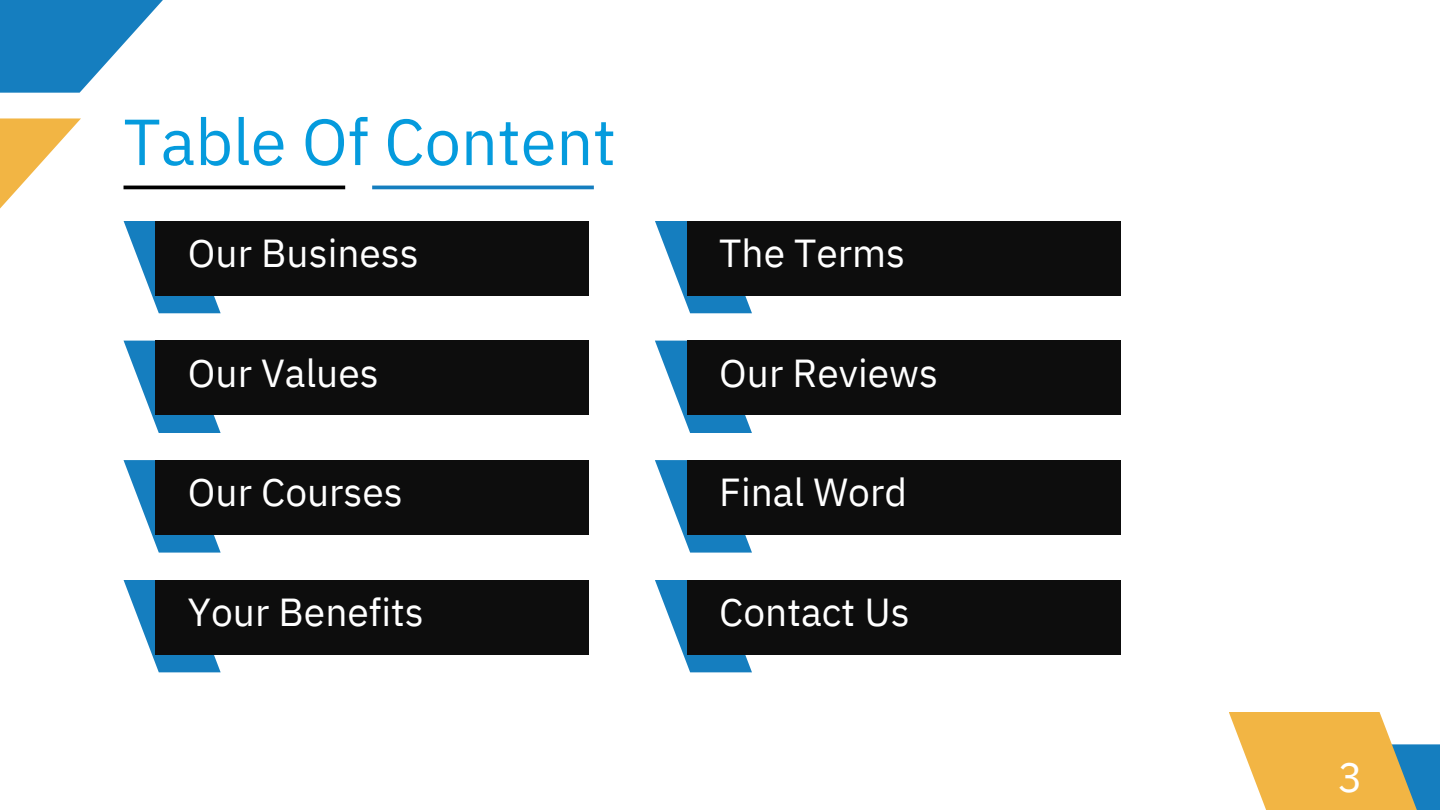
<style>
.page{position:relative;width:1440px;height:810px;background:#fff}
.page>*{position:absolute;margin:0;border:0;box-sizing:border-box;transform-origin:0 0}
.t1{font:65px "IBM Plex Sans";color:#059bdd}
.t2{font:41.7px "IBM Plex Sans";color:#fff}
.t3{font:39px "IBM Plex Sans";color:#fff}
</style>
<div class="page">
<svg style="left:0;top:0;width:163px;height:93px;fill:#157ebf"></svg>
<svg style="left:0;top:118px;width:81px;height:91px"></svg>
<svg style="left:124px;top:221px;width:97px;height:92px"></svg>
<div style="left:156px;top:221px;width:433px;height:75px;background:#0d0d0d"></div>
<svg style="left:124px;top:341px;width:97px;height:92px"></svg>
<div style="left:156px;top:341px;width:433px;height:74px;background:#0d0d0d"></div>
<svg style="left:124px;top:460px;width:97px;height:93px"></svg>
<div style="left:156px;top:460px;width:433px;height:75px;background:#0d0d0d"></div>
<svg style="left:124px;top:580px;width:97px;height:92px"></svg>
<div style="left:156px;top:580px;width:433px;height:75px;background:#0d0d0d"></div>
<svg style="left:655px;top:221px;width:97px;height:92px"></svg>
<div style="left:687px;top:221px;width:433px;height:75px;background:#0d0d0d"></div>
<svg style="left:655px;top:341px;width:97px;height:92px"></svg>
<div style="left:687px;top:341px;width:433px;height:74px;background:#0d0d0d"></div>
<svg style="left:655px;top:460px;width:97px;height:93px"></svg>
<div style="left:687px;top:460px;width:433px;height:75px;background:#0d0d0d"></div>
<svg style="left:655px;top:580px;width:97px;height:92px"></svg>
<div style="left:687px;top:580px;width:433px;height:75px;background:#0d0d0d"></div>
<hr style="left:124px;top:186px;width:221px;height:3px;background:#000">
<hr style="left:372px;top:186px;width:222px;height:3px;background:#157ebf">
<div style="left:1291px;top:744px;width:149px;height:66px;background:#157ebf"></div>
<svg style="left:1229px;top:712px;width:196px;height:98px"></svg>
<p class="t1" style="left:124px;top:98px;width:494px">Table Of Content</p>
<p class="t3" style="left:188px;top:227px;width:232px">Our Business</p>
<p class="t3" style="left:719px;top:227px;width:187px">The Terms</p>
<p class="t3" style="left:188px;top:347px;width:192px">Our Values</p>
<p class="t3" style="left:719px;top:347px;width:220px">Our Reviews</p>
<p class="t3" style="left:188px;top:467px;width:217px">Our Courses</p>
<p class="t3" style="left:719px;top:467px;width:189px">Final Word</p>
<p class="t3" style="left:188px;top:586px;width:237px">Your Benefits</p>
<p class="t3" style="left:719px;top:586px;width:192px">Contact Us</p>
<p class="t2" style="left:1338px;top:749px;width:26px">3</p>
</div>
